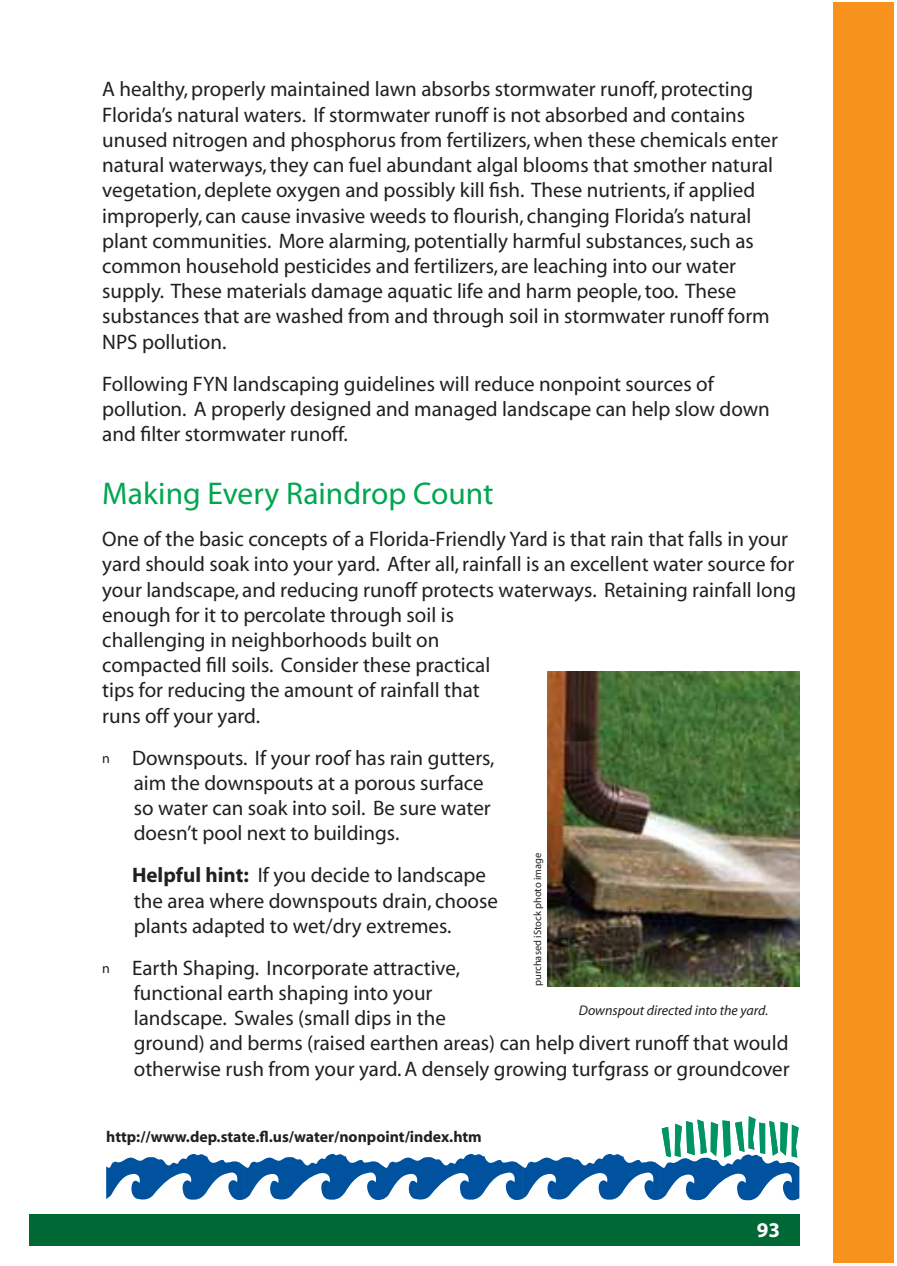
<style>
.page{position:relative;width:897px;height:1266px;background:#fff}
.page>*{position:absolute;margin:0;border:0;box-sizing:border-box;transform-origin:0 0}
.t1{font:31.5px "Myriad Pro";color:#00a650}
.t2{font:21px/25.2px "Myriad";color:#231f20}
.t3{font:700 21px "Myriad";color:#fff}
.t4{font:700 15.75px "Myriad";color:#231f20}
.t5{font:italic 14px "Myriad";color:#231f20}
.t6{font:10.5px "Myriad";color:#231f20}
.s1{font-family:"Myriad Pro";font-size:14px}
.s2{font-weight:700}
</style>
<div class="page">
<div style="left:30px;top:1213px;width:769px;height:31px;background:#006835"></div>
<div style="left:833px;top:3px;width:61px;height:1260px;background:#f7931d"></div>
<svg style="left:106px;top:1116px;width:693px;height:84px"></svg>
<img style="left:547px;top:671px;width:252px;height:315px">
<p class="t2" style="left:102px;top:78px;width:677px">A healthy, properly maintained lawn absorbs stormwater runoff, protecting Florida’s natural waters. If stormwater runoff is not absorbed and contains unused nitrogen and phosphorus from fertilizers, when these chemicals enter natural waterways, they can fuel abundant algal blooms that smother natural vegetation, deplete oxygen and possibly kill fish. These nutrients, if applied improperly, can cause invasive weeds to flourish, changing Florida’s natural plant communities. More alarming, potentially harmful substances, such as common household pesticides and fertilizers, are leaching into our water supply. These materials damage aquatic life and harm people, too. These substances that are washed from and through soil in stormwater runoff form NPS pollution.</p>
<p class="t2" style="left:102px;top:372px;width:668px">Following FYN landscaping guidelines will reduce nonpoint sources of pollution. A properly designed and managed landscape can help slow down and filter stormwater runoff.</p>
<p class="t1" style="left:102px;top:481px;width:393px">Making Every Raindrop Count</p>
<p class="t2" style="left:102px;top:528px;width:695px">One of the basic concepts of a Florida-Friendly Yard is that rain that falls in your yard should soak into your yard. After all, rainfall is an excellent water source for your landscape, and reducing runoff protects waterways. Retaining rainfall long enough for it to percolate through soil is<br>challenging in neighborhoods built on<br>compacted fill soils. Consider these practical<br>tips for reducing the amount of rainfall that<br>runs off your yard.</p>
<p class="t2" style="left:134px;top:746px;width:362px;text-indent:-32px"><span class="s1">n</span> Downspouts. If your roof has rain gutters, aim the downspouts at a porous surface so water can soak into soil. Be sure water doesn’t pool next to buildings.</p>
<p class="t2" style="left:132px;top:864px;width:367px"><span class="s2">Helpful hint:</span> If you decide to landscape the area where downspouts drain, choose plants adapted to wet/dry extremes.</p>
<p class="t2" style="left:134px;top:956px;width:657px;text-indent:-32px"><span class="s1">n</span> Earth Shaping. Incorporate attractive,<br>functional earth shaping into your<br>landscape. Swales (small dips in the<br>ground) and berms (raised earthen areas) can help divert runoff that would otherwise rush from your yard. A densely growing turfgrass or groundcover</p>
<p class="t6" style="left:533px;top:986px;width:135px;rotate:-90deg">purchased iStock photo image</p>
<p class="t5" style="left:578px;top:1005px;width:191px">Downspout directed into the yard.</p>
<p class="t4" style="left:106px;top:1130px;width:377px">http://www.dep.state.fl.us/water/nonpoint/index.htm</p>
<p class="t3" style="left:756px;top:1221px;width:25px">93</p>
</div>
